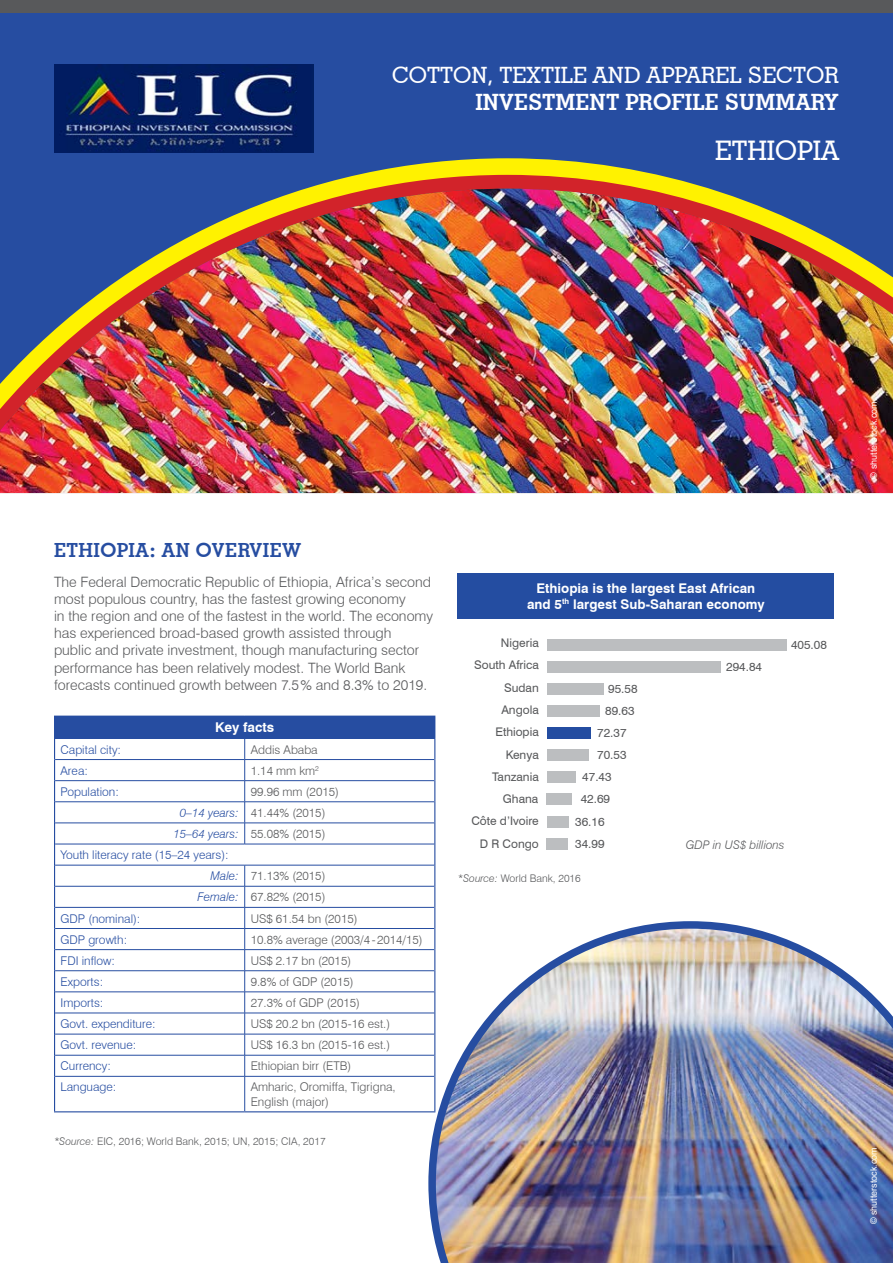
<style>
.page{position:relative;width:893px;height:1263px;background:#fff}
.page>*{position:absolute;margin:0;border:0;box-sizing:border-box;transform-origin:0 0}
.country_caption{font:500 27px "Geometric Slab 703 BT";color:#fff}
.country_caption-2{font:500 22.5px "Geometric Slab 703 BT";color:#fff}
.country_caption-3{font:700 22.5px "Geometric Slab 703 BT";color:#fff}
.blue_sub_caption{font:700 19.5px "Geometric Slab 703 BT";letter-spacing:.02em;color:#264da1}
.body_txt{font:300 14.25px/17.1px "Swiss 721 BT";color:#58595b}
.table_caption{font:700 13.5px "Swiss 721 BT";color:#fff}
.t1{font:700 13.35px/16px "Swiss 721 BT";color:#fff;text-align:center}
.table_grey_normal{font:300 12px/14.4px "Swiss 721 BT";color:#58595b}
.table_blue_normal{font:300 12px "Swiss 721 BT";color:#264da1}
.table_blue_italic{font:italic 300 12px "Swiss 721 BT";color:#264da1}
.t2{font:11.85px/22.4px "Swiss 721 BT";color:#58595b;text-align:right}
.t3{font:italic 300 11.85px "Swiss 721 BT";color:#58595b}
.source{font:300 10.5px "Swiss 721 BT";color:#58595b}
.t4{font:9px "Arial";color:#fff}
.s1{font-style:italic}
</style>
<div class="page">
<div style="left:0;top:13px;width:893px;height:145px;background:#264da1"></div>
<div style="left:458px;top:573px;width:376px;height:46px;background:#244da1"></div>
<div style="left:547px;top:639px;width:239px;height:11px;background:#bcbec0"></div>
<div style="left:547px;top:661px;width:174px;height:11px;background:#bcbec0"></div>
<div style="left:547px;top:683px;width:57px;height:11px;background:#bcbec0"></div>
<div style="left:547px;top:705px;width:52px;height:12px;background:#bcbec0"></div>
<div style="left:547px;top:727px;width:43px;height:12px;background:#244da1"></div>
<div style="left:547px;top:749px;width:42px;height:12px;background:#bcbec0"></div>
<div style="left:547px;top:771px;width:28px;height:12px;background:#bcbec0"></div>
<div style="left:547px;top:794px;width:25px;height:11px;background:#bcbec0"></div>
<div style="left:547px;top:838px;width:21px;height:11px;background:#bcbec0"></div>
<div style="left:547px;top:816px;width:21px;height:11px;background:#bcbec0"></div>
<div style="left:0;top:0;width:893px;height:13px;background:#58595b"></div>
<svg style="left:0;top:158px;width:893px;height:17px;background:#56717d"></svg>
<svg style="left:0;top:175px;width:893px;height:14px;background:#736469"></svg>
<img style="left:0;top:189px;width:893px;height:304px">
<img style="left:428px;top:921px;width:465px;height:342px">
<img style="left:54px;top:64px;width:260px;height:88px">
<div style="left:55px;top:716px;width:380px;height:22px;background:#264da1"></div>
<hr style="left:54px;top:716px;width:191px;height:1px;background:#264da1">
<hr style="left:55px;top:738px;width:190px;height:1px;background:#264da1">
<hr style="left:245px;top:738px;width:189px;height:1px;background:#264da1">
<hr style="left:55px;top:759px;width:190px;height:1px;background:#264da1">
<hr style="left:245px;top:759px;width:189px;height:1px;background:#264da1">
<hr style="left:55px;top:780px;width:190px;height:1px;background:#264da1">
<hr style="left:245px;top:780px;width:189px;height:1px;background:#264da1">
<hr style="left:55px;top:844px;width:190px;height:1px;background:#264da1">
<hr style="left:245px;top:844px;width:189px;height:1px;background:#264da1">
<hr style="left:55px;top:801px;width:190px;height:1px;background:#264da1">
<hr style="left:55px;top:865px;width:190px;height:1px;background:#264da1">
<hr style="left:245px;top:801px;width:189px;height:1px;background:#264da1">
<hr style="left:245px;top:865px;width:189px;height:1px;background:#264da1">
<hr style="left:55px;top:823px;width:190px;height:1px;background:#264da1">
<hr style="left:55px;top:886px;width:190px;height:1px;background:#264da1">
<svg style="left:244px;top:739px;width:1px;height:105px"></svg>
<hr style="left:245px;top:823px;width:189px;height:1px;background:#264da1">
<hr style="left:245px;top:886px;width:189px;height:1px;background:#264da1">
<hr style="left:55px;top:907px;width:190px;height:1px;background:#264da1">
<hr style="left:245px;top:907px;width:189px;height:1px;background:#264da1">
<hr style="left:55px;top:928px;width:190px;height:1px;background:#264da1">
<hr style="left:245px;top:928px;width:189px;height:1px;background:#264da1">
<hr style="left:55px;top:949px;width:190px;height:1px;background:#264da1">
<hr style="left:245px;top:949px;width:189px;height:1px;background:#264da1">
<svg style="left:54px;top:717px;width:1px;height:359px"></svg>
<hr style="left:54px;top:1076px;width:1px;height:35px;background:#264da1">
<hr style="left:55px;top:970px;width:190px;height:1px;background:#264da1">
<hr style="left:54px;top:1111px;width:191px;height:1px;background:#264da1">
<svg style="left:244px;top:865px;width:1px;height:211px"></svg>
<hr style="left:244px;top:1076px;width:1px;height:35px;background:#264da1">
<hr style="left:245px;top:970px;width:189px;height:1px;background:#264da1">
<svg style="left:434px;top:738px;width:1px;height:338px"></svg>
<hr style="left:434px;top:1076px;width:1px;height:35px;background:#264da1">
<hr style="left:245px;top:1111px;width:190px;height:1px;background:#264da1">
<hr style="left:55px;top:991px;width:190px;height:1px;background:#264da1">
<hr style="left:245px;top:991px;width:189px;height:1px;background:#264da1">
<hr style="left:55px;top:1013px;width:190px;height:1px;background:#264da1">
<hr style="left:245px;top:1013px;width:189px;height:1px;background:#264da1">
<hr style="left:55px;top:1034px;width:190px;height:1px;background:#264da1">
<hr style="left:245px;top:1034px;width:189px;height:1px;background:#264da1">
<hr style="left:55px;top:1055px;width:190px;height:1px;background:#264da1">
<hr style="left:245px;top:1055px;width:189px;height:1px;background:#264da1">
<hr style="left:55px;top:1076px;width:190px;height:1px;background:#264da1">
<hr style="left:245px;top:1076px;width:189px;height:1px;background:#264da1">
<p class="country_caption-2" style="left:392px;top:62px;width:448px">COTTON, TEXTILE AND APPAREL SECTOR</p>
<p class="country_caption-3" style="left:475px;top:89px;width:365px">INVESTMENT PROFILE SUMMARY</p>
<p class="country_caption" style="left:715px;top:134px;width:125px">ETHIOPIA</p>
<p class="blue_sub_caption" style="left:54px;top:538px;width:248px">ETHIOPIA: AN OVERVIEW</p>
<p class="body_txt" style="left:54px;top:573px;width:381px">The Federal Democratic Republic of Ethiopia, Africa’s second most populous country, has the fastest growing economy<br>in the region and one of the fastest in the world. The economy has experienced broad-based growth assisted through<br>public and private investment, though manufacturing sector performance has been relatively modest. The World Bank forecasts continued growth between 7.5% and 8.3% to 2019.</p>
<p class="t1" style="left:527px;top:580px;width:239px">Ethiopia is the largest East African and 5<sup>th</sup> largest Sub-Saharan economy</p>
<p class="t2" style="left:474px;top:632px;width:66px">Nigeria<br>South Africa<br>Sudan</p>
<p class="t2" style="left:791px;top:633px;width:37px">405.08</p>
<p class="t2" style="left:726px;top:655px;width:37px">294.84</p>
<p class="t2" style="left:608px;top:678px;width:31px">95.58</p>
<p class="t2" style="left:605px;top:700px;width:31px">89.63</p>
<p class="t2" style="left:597px;top:722px;width:31px">72.37</p>
<p class="t2" style="left:597px;top:744px;width:31px">70.53</p>
<p class="t2" style="left:582px;top:765px;width:31px">47.43</p>
<p class="t2" style="left:581px;top:788px;width:31px">42.69</p>
<p class="t2" style="left:575px;top:832px;width:31px">34.99</p>
<p class="t2" style="left:501px;top:699px;width:39px">Angola</p>
<p class="table_caption" style="left:215px;top:719px;width:61px">Key facts</p>
<p class="t2" style="left:492px;top:721px;width:48px">Ethiopia<br>Kenya<br>Tanzania</p>
<p class="table_blue_normal" style="left:61px;top:742px;width:62px">Capital city:</p>
<p class="table_grey_normal" style="left:251px;top:742px;width:68px">Addis Ababa</p>
<p class="table_blue_normal" style="left:61px;top:763px;width:29px">Area:</p>
<p class="table_grey_normal" style="left:251px;top:763px;width:70px">1.14 mm km<sup>2</sup></p>
<p class="table_blue_normal" style="left:61px;top:784px;width:60px">Population:</p>
<p class="table_grey_normal" style="left:251px;top:784px;width:90px">99.96 mm (2015)</p>
<p class="table_blue_italic" style="left:180px;top:805px;width:60px">0–14 years:</p>
<p class="table_grey_normal" style="left:251px;top:805px;width:76px">41.44% (2015)</p>
<p class="table_blue_italic" style="left:173px;top:826px;width:67px">15–64 years:</p>
<p class="table_grey_normal" style="left:251px;top:826px;width:76px">55.08% (2015)</p>
<p class="table_blue_normal" style="left:61px;top:847px;width:170px">Youth literacy rate (15–24 years):</p>
<p class="table_blue_italic" style="left:211px;top:869px;width:30px">Male:</p>
<p class="table_grey_normal" style="left:251px;top:869px;width:76px">71.13% (2015)</p>
<p class="table_blue_italic" style="left:197px;top:890px;width:43px">Female:</p>
<p class="table_grey_normal" style="left:251px;top:890px;width:76px">67.82% (2015)</p>
<p class="table_blue_normal" style="left:61px;top:911px;width:81px">GDP (nominal):</p>
<p class="table_grey_normal" style="left:251px;top:911px;width:108px">US$ 61.54 bn (2015)</p>
<p class="table_blue_normal" style="left:61px;top:932px;width:68px">GDP growth:</p>
<p class="table_grey_normal" style="left:251px;top:932px;width:173px">10.8% average (2003/4-2014/15)</p>
<p class="table_blue_normal" style="left:61px;top:953px;width:56px">FDI inflow:</p>
<p class="table_grey_normal" style="left:251px;top:953px;width:102px">US$ 2.17 bn (2015)</p>
<p class="table_blue_normal" style="left:61px;top:974px;width:44px">Exports:</p>
<p class="table_grey_normal" style="left:251px;top:974px;width:104px">9.8% of GDP (2015)</p>
<p class="table_blue_normal" style="left:61px;top:995px;width:44px">Imports:</p>
<p class="table_grey_normal" style="left:251px;top:995px;width:111px">27.3% of GDP (2015)</p>
<p class="table_blue_normal" style="left:61px;top:1016px;width:97px">Govt. expenditure:</p>
<p class="table_grey_normal" style="left:251px;top:1016px;width:141px">US$ 20.2 bn (2015-16 est.)</p>
<p class="table_blue_normal" style="left:61px;top:1038px;width:77px">Govt. revenue:</p>
<p class="table_grey_normal" style="left:251px;top:1038px;width:141px">US$ 16.3 bn (2015-16 est.)</p>
<p class="table_blue_normal" style="left:61px;top:1059px;width:52px">Currency:</p>
<p class="table_grey_normal" style="left:251px;top:1059px;width:102px">Ethiopian birr (ETB)</p>
<p class="table_blue_normal" style="left:61px;top:1080px;width:57px">Language:</p>
<p class="table_grey_normal" style="left:251px;top:1080px;width:147px">Amharic, Oromiffa, Tigrigna,<br>English (major)</p>
<p class="source" style="left:54px;top:1134px;width:273px"><span class="s1">*Source:</span> EIC, 2016; World Bank, 2015; UN, 2015; CIA, 2017</p>
<p class="t2" style="left:503px;top:788px;width:37px">Ghana</p>
<p class="t2" style="left:471px;top:810px;width:69px">Côte d’Ivoire</p>
<p class="t2" style="left:575px;top:810px;width:31px">36.16</p>
<p class="t2" style="left:480px;top:832px;width:60px">D R Congo</p>
<p class="t3" style="left:686px;top:838px;width:100px">GDP in US$ billions</p>
<p class="source" style="left:458px;top:872px;width:125px"><span class="s1">*Source:</span> World Bank, 2016</p>
<p class="t4" style="left:868px;top:479px;width:79px;rotate:-90deg">© shutterstock.com</p>
<p class="t4" style="left:868px;top:1224px;width:79px;rotate:-90deg">© shutterstock.com</p>
</div>
